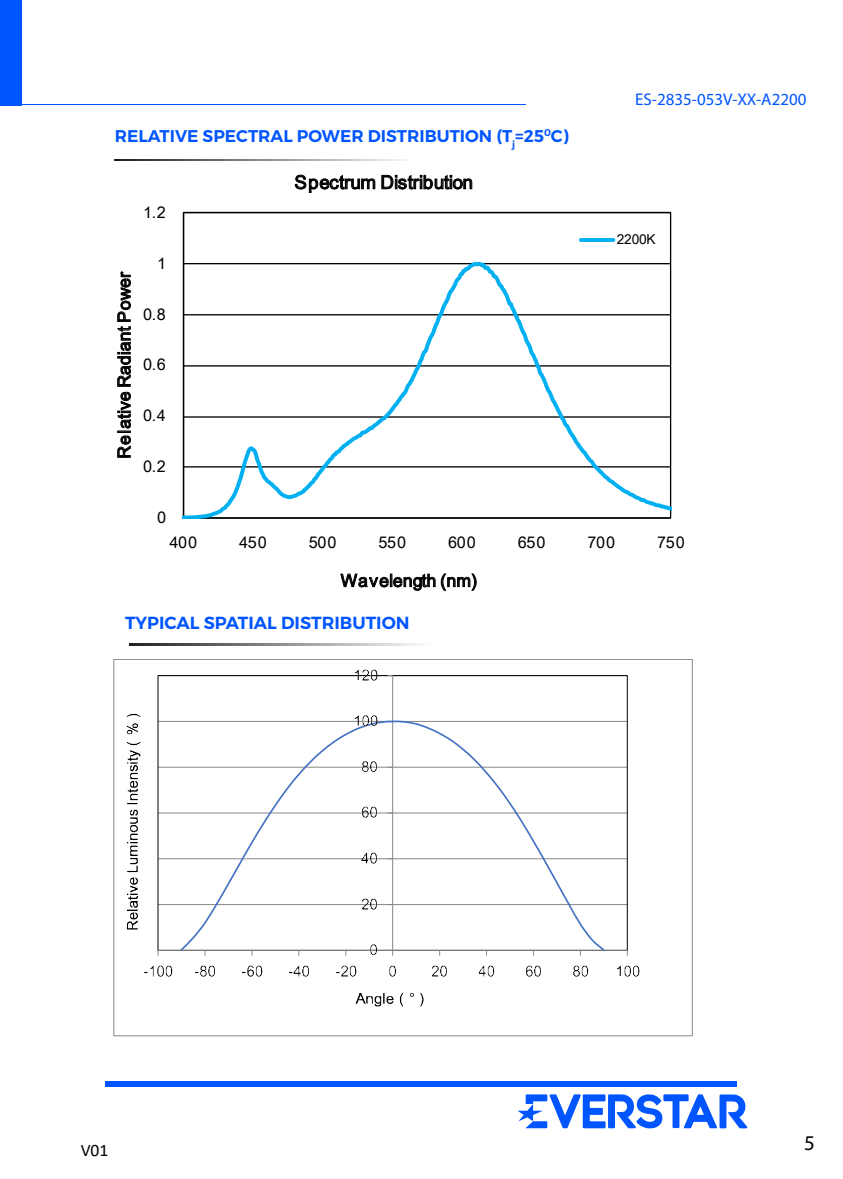
<style>
.page{position:relative;width:843px;height:1179px;background:#fff}
.page>*{position:absolute;margin:0;border:0;box-sizing:border-box;transform-origin:0 0}
.t1{font:21px "Myriad Pro";color:#000}
.t2{font:18.72px "Arial Unicode MS";letter-spacing:-.01em;color:#000}
.t3{font:17.5px "Arial Unicode MS";letter-spacing:.015em;color:#000}
.t4{font:600 17.5px "Montserrat";color:#05f}
.t5{font:17.5px "Calibri";color:#000}
.t6{font:600 16.97px "Montserrat";color:#05f}
.t7{font:16.97px "Myriad Pro";color:#05f}
.t8{font:16.28px "Arial Unicode MS";letter-spacing:.02em;color:#000}
.t9{font:13.65px "Arial Unicode MS";letter-spacing:-.01em;color:#000}
</style>
<div class="page">
<hr style="left:158px;top:721px;width:469px;height:1px;background:#888">
<hr style="left:158px;top:766px;width:469px;height:1px;background:#888">
<hr style="left:158px;top:812px;width:469px;height:1px;background:#888">
<hr style="left:158px;top:858px;width:469px;height:1px;background:#888">
<hr style="left:158px;top:904px;width:469px;height:1px;background:#888">
<hr style="left:392px;top:675px;width:1px;height:275px;background:#888">
<hr style="left:158px;top:950px;width:469px;height:1px;background:#888">
<svg style="left:179px;top:719px;width:427px;height:232px"></svg>
<img style="left:359px;top:934px;width:28px;height:21px">
<img style="left:351px;top:888px;width:36px;height:35px">
<img style="left:351px;top:842px;width:36px;height:35px">
<img style="left:351px;top:797px;width:36px;height:34px">
<img style="left:351px;top:751px;width:36px;height:34px">
<img style="left:343px;top:715px;width:44px;height:25px">
<img style="left:343px;top:669px;width:44px;height:12px">
<img style="left:144px;top:955px;width:29px;height:22px">
<img style="left:195px;top:955px;width:20px;height:22px">
<img style="left:242px;top:955px;width:21px;height:22px">
<img style="left:289px;top:955px;width:20px;height:22px">
<img style="left:336px;top:955px;width:21px;height:22px">
<img style="left:389px;top:955px;width:7px;height:22px">
<img style="left:432px;top:955px;width:15px;height:22px">
<img style="left:478px;top:955px;width:17px;height:22px">
<img style="left:526px;top:955px;width:15px;height:22px">
<img style="left:573px;top:955px;width:16px;height:22px">
<img style="left:617px;top:955px;width:23px;height:22px">
<img style="left:127px;top:763px;width:11px;height:167px">
<img style="left:127px;top:750px;width:14px;height:13px">
<img style="left:126px;top:742px;width:15px;height:4px">
<img style="left:126px;top:713px;width:15px;height:22px">
<img style="left:355px;top:993px;width:26px;height:14px">
<img style="left:381px;top:993px;width:13px;height:12px">
<img style="left:399px;top:995px;width:2px;height:9px">
<img style="left:401px;top:992px;width:23px;height:15px">
<div style="left:105px;top:1081px;width:631px;height:5px;background:#05f"></div>
<svg style="left:517px;top:1094px;width:230px;height:34px"></svg>
<div style="left:0;top:0;width:21px;height:105px;background:#05f"></div>
<hr style="left:0;top:104px;width:525px;height:1px;background:#05f">
<svg style="left:115px;top:159px;width:289px;height:2px"></svg>
<svg style="left:129px;top:643px;width:289px;height:2px"></svg>
<hr style="left:183px;top:212px;width:1px;height:306px;background:#000">
<svg style="left:183px;top:259px;width:488px;height:259px"></svg>
<svg style="left:117px;top:271px;width:14px;height:187px"></svg>
<svg style="left:340px;top:573px;width:95px;height:18px"></svg>
<svg style="left:441px;top:573px;width:35px;height:18px"></svg>
<svg style="left:295px;top:175px;width:80px;height:18px"></svg>
<svg style="left:381px;top:175px;width:91px;height:15px"></svg>
<hr style="left:581px;top:238px;width:32px;height:4px;background:#00b0f0">
<p class="t6" style="left:115px;top:125px;width:455px">RELATIVE SPECTRAL POWER DISTRIBUTION (T<sub>j</sub>=25<sup>0</sup>C)</p>
<p class="t8" style="left:143px;top:200px;width:24px">1.2</p>
<p class="t3" style="left:111px;top:458px;width:188px;rotate:-90deg">Relative Radiant Power</p>
<p class="t8" style="left:157px;top:251px;width:10px">1</p>
<p class="t8" style="left:143px;top:302px;width:24px">0.8</p>
<p class="t8" style="left:143px;top:353px;width:24px">0.6</p>
<p class="t8" style="left:143px;top:404px;width:24px">0.4</p>
<p class="t8" style="left:143px;top:455px;width:24px">0.2</p>
<p class="t8" style="left:157px;top:506px;width:10px">0</p>
<p class="t2" style="left:294px;top:169px;width:180px">Spectrum Distribution</p>
<p class="t7" style="left:635px;top:89px;width:173px">ES-2835-053V-XX-A2200</p>
<p class="t9" style="left:616px;top:229px;width:41px">2200K</p>
<p class="t8" style="left:169px;top:530px;width:29px">400</p>
<p class="t8" style="left:239px;top:530px;width:29px">450</p>
<p class="t8" style="left:309px;top:530px;width:29px">500</p>
<p class="t8" style="left:378px;top:530px;width:29px">550</p>
<p class="t8" style="left:448px;top:530px;width:29px">600</p>
<p class="t8" style="left:518px;top:530px;width:29px">650</p>
<p class="t8" style="left:587px;top:530px;width:29px">700</p>
<p class="t8" style="left:657px;top:530px;width:29px">750</p>
<p class="t3" style="left:341px;top:568px;width:138px">Wavelength (nm)</p>
<p class="t4" style="left:125px;top:612px;width:286px">TYPICAL SPATIAL DISTRIBUTION</p>
<p class="t5" style="left:81px;top:1137px;width:29px">V01</p>
<p class="t1" style="left:804px;top:1129px;width:12px">5</p>
</div>
